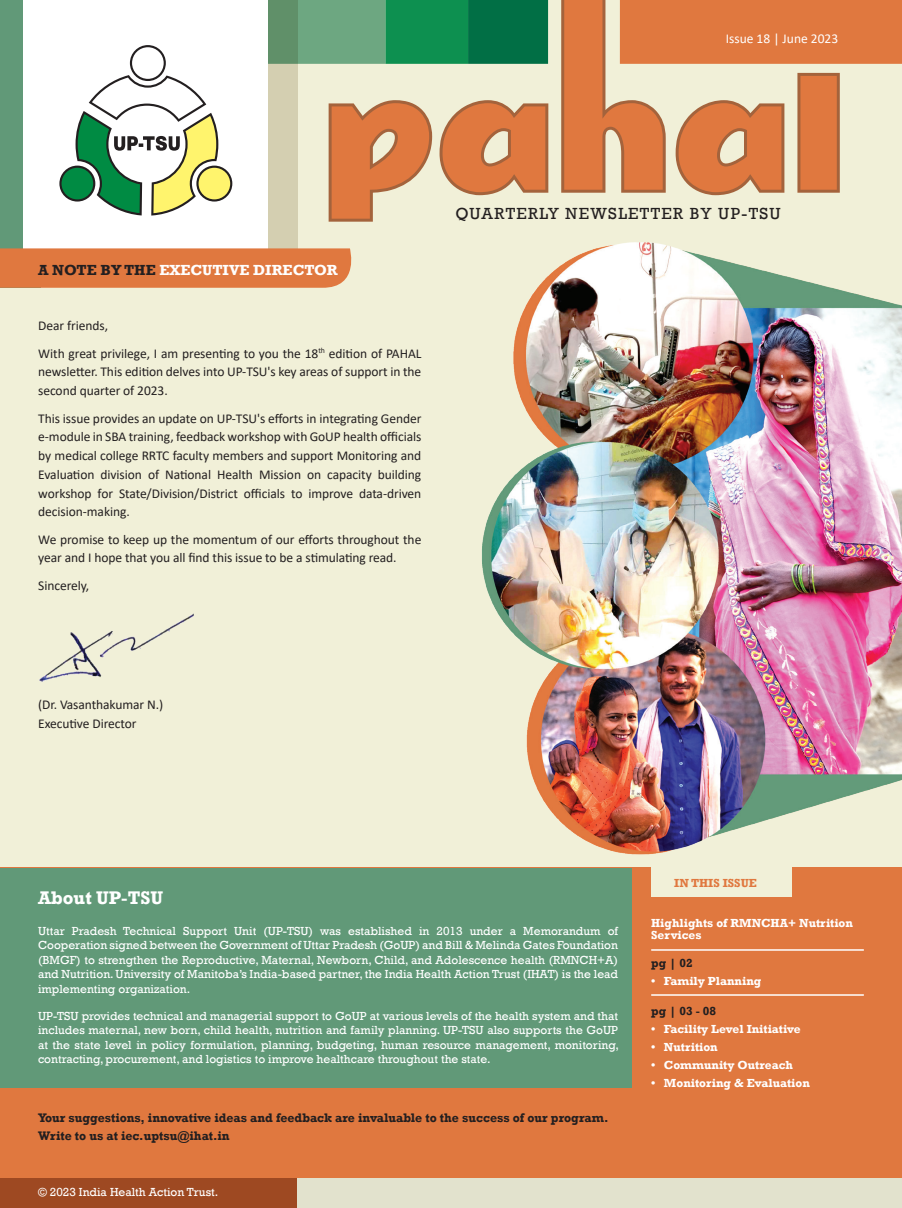
<style>
.page{position:relative;width:902px;height:1208px;background:#fff}
.page>*{position:absolute;margin:0;border:0;box-sizing:border-box;transform-origin:0 0}
.t1{font:700 18.75px "Rockwell";color:#fff}
.t2{font:16.5px "Rockwell";letter-spacing:.08em;color:#231f20}
.t3{font:700 15px "Rockwell";color:#fff}
.t4{font:13.5px/18.8px "Calibri";letter-spacing:-.005em;color:#231f20}
.t5{font:13.5px "Calibri";color:#fff}
.t6{font:700 12.75px/18.3px "Rockwell";color:#231f20}
.t7{font:12px/14.4px "Rockwell";color:#fff;text-align:justify}
.t8{font:700 12px/12px "Rockwell";color:#fff}
.t9{font:700 12px "Rockwell";color:#231f20}
.t10{font:700 12px "Rockwell";color:#e0783f}
.s1{color:#231f20}
</style>
<div class="page">
<div style="left:0;top:0;width:901px;height:1208px;background:#f1f0d8"></div>
<div style="left:0;top:0;width:40px;height:287px;background:#619978"></div>
<div style="left:0;top:867px;width:901px;height:311px;background:#e0783f"></div>
<div style="left:468px;top:0;width:80px;height:64px;background:#016f45"></div>
<div style="left:385px;top:0;width:83px;height:64px;background:#0d9050"></div>
<div style="left:23px;top:0;width:362px;height:64px;background:#6da781"></div>
<div style="left:619px;top:0;width:282px;height:64px;background:#e0783f"></div>
<svg style="left:439px;top:100px;width:109px;height:95px"></svg>
<div style="left:0;top:867px;width:631px;height:220px;background:#619978"></div>
<svg style="left:561px;top:0;width:104px;height:193px"></svg>
<svg style="left:675px;top:100px;width:109px;height:95px"></svg>
<svg style="left:797px;top:73px;width:42px;height:120px"></svg>
<div style="left:23px;top:0;width:245px;height:248px;background:#fff"></div>
<svg style="left:268px;top:0;width:29px;height:248px;fill:#d4cfb1"></svg>
<div style="left:0;top:1178px;width:297px;height:30px;background:#9e4922"></div>
<div style="left:297px;top:1178px;width:604px;height:30px;background:#e2e2cd"></div>
<div style="left:651px;top:867px;width:140px;height:30px;background:#f1f0d8"></div>
<hr style="left:651px;top:949px;width:212px;height:1px;background:#fff">
<hr style="left:651px;top:994px;width:212px;height:1px;background:#fff">
<svg style="left:59px;top:45px;width:173px;height:170px"></svg>
<svg style="left:328px;top:100px;width:104px;height:122px"></svg>
<div style="left:0;top:248px;width:352px;height:40px;background:#e0783f"></div>
<img style="left:39px;top:613px;width:155px;height:69px">
<img style="left:482px;top:242px;width:419px;height:613px">
<p class="t5" style="left:725px;top:29px;width:114px">Issue 18 | June 2023</p>
<p class="t3" style="left:38px;top:261px;width:301px"><span class="s1">A NOTE BY THE</span> EXECUTIVE DIRECTOR</p>
<p class="t4" style="left:38px;top:312px;width:384px;line-height:27.3px">Dear friends,<br>With great privilege, I am presenting to you the 18<sup>th</sup> edition of PAHAL</p>
<p class="t4" style="left:38px;top:362px;width:384px">newsletter. This edition delves into UP-TSU's key areas of support in the second quarter of 2023.</p>
<p class="t4" style="left:38px;top:408px;width:384px;text-align:justify">This issue provides an update on UP-TSU's efforts in integrating Gender e-module in SBA training, feedback workshop with GoUP health officials by medical college RRTC faculty members and support Monitoring and Evaluation division of National Health Mission on capacity building workshop for State/Division/District officials to improve data-driven decision-making.</p>
<p class="t4" style="left:38px;top:529px;width:384px">We promise to keep up the momentum of our efforts throughout the year and I hope that you all find this issue to be a stimulating read.</p>
<p class="t4" style="left:38px;top:575px;width:52px">Sincerely,</p>
<h2 class="t2" style="left:455px;top:204px;width:327px">QUARTERLY NEWSLETTER BY UP-TSU</h2>
<p class="t4" style="left:38px;top:694px;width:126px">(Dr. Vasanthakumar N.)<br>Executive Director</p>
<h1 class="t1" style="left:38px;top:886px;width:127px">About UP-TSU</h1>
<p class="t7" style="left:38px;top:924px;width:581px">Uttar Pradesh Technical Support Unit (UP-TSU) was established in 2013 under a Memorandum of Cooperation signed between the Government of Uttar Pradesh (GoUP) and Bill &amp; Melinda Gates Foundation (BMGF) to strengthen the Reproductive, Maternal, Newborn, Child, and Adolescence health (RMNCH+A) and Nutrition. University of Manitoba’s India-based partner, the India Health Action Trust (IHAT) is the lead implementing organization.</p>
<p class="t7" style="left:38px;top:1008px;width:582px">UP-TSU provides technical and managerial support to GoUP at various levels of the health system and that includes maternal, new born, child health, nutrition and family planning. UP-TSU also supports the GoUP at the state level in policy formulation, planning, budgeting, human resource management, monitoring, contracting, procurement, and logistics to improve healthcare throughout the state.</p>
<p class="t6" style="left:38px;top:1108px;width:572px">Your suggestions, innovative ideas and feedback are invaluable to the success of our program.<br>Write to us at iec.uptsu@ihat.in</p>
<p class="t7" style="left:38px;top:1184px;width:182px">© 2023 India Health Action Trust.</p>
<p class="t10" style="left:674px;top:875px;width:84px">IN THIS ISSUE</p>
<p class="t8" style="left:651px;top:917px;width:203px">Highlights of RMNCHA+ Nutrition<br>Services</p>
<p class="t9" style="left:651px;top:956px;width:43px">pg | 02</p>
<p class="t8" style="left:651px;top:974px;width:112px">• Family Planning</p>
<p class="t9" style="left:651px;top:1003px;width:66px">pg | 03 - 08</p>
<p class="t8" style="left:651px;top:1023px;width:151px">• Facility Level Initiative</p>
<p class="t8" style="left:651px;top:1041px;width:68px">• Nutrition</p>
<p class="t8" style="left:651px;top:1059px;width:143px">• Community Outreach</p>
<p class="t8" style="left:651px;top:1077px;width:160px">• Monitoring &amp; Evaluation</p>
</div>
